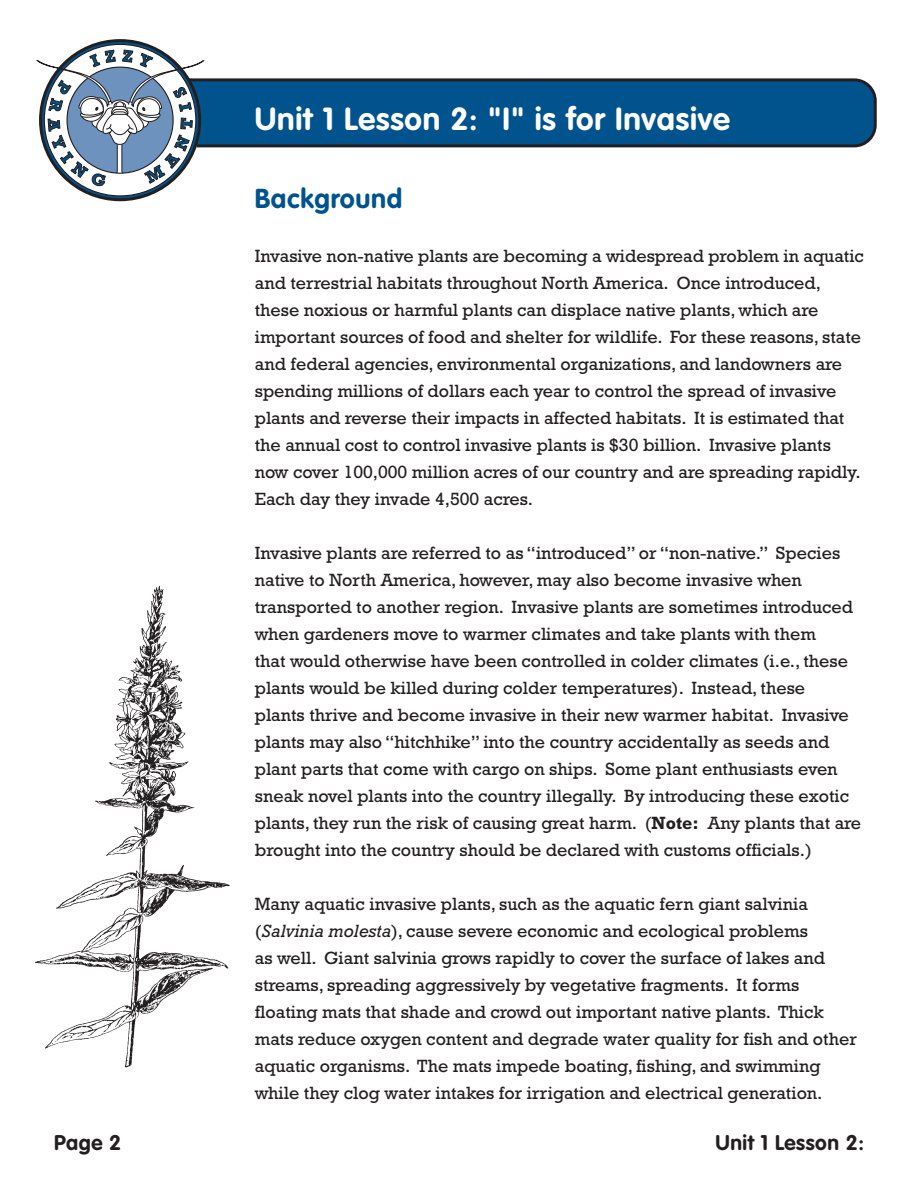
<style>
.page{position:relative;width:918px;height:1188px;background:#fff}
.page>*{position:absolute;margin:0;border:0;box-sizing:border-box;transform-origin:0 0}
.t1{font:700 31.5px "VAG Rounded";letter-spacing:.025em;color:#fff}
.t2{font:700 27px "VAG Rounded";letter-spacing:.025em;color:#00538d}
.t3{font:700 21px "VAG Rounded";letter-spacing:.025em;color:#231f20}
.t4{font:18px/27px "Rockwell";color:#231f20}
.s1{font-weight:700}
.s2{font-style:italic}
</style>
<div class="page">
<svg style="left:205px;top:78px;width:672px;height:70px;background:#085185"></svg>
<svg style="left:36px;top:39px;width:169px;height:163px"></svg>
<img style="left:35px;top:585px;width:195px;height:483px">
<p class="t3" style="left:54px;top:1130px;width:69px">Page 2</p>
<h1 class="t1" style="left:255px;top:101px;width:477px">Unit 1 Lesson 2: "I" is for Invasive</h1>
<h2 class="t2" style="left:255px;top:182px;width:149px">Background</h2>
<p class="t4" style="left:255px;top:242px;width:611px">Invasive non-native plants are becoming a widespread problem in aquatic and terrestrial habitats throughout North America. Once introduced, these noxious or harmful plants can displace native plants, which are important sources of food and shelter for wildlife. For these reasons, state and federal agencies, environmental organizations, and landowners are spending millions of dollars each year to control the spread of invasive plants and reverse their impacts in affected habitats. It is estimated that the annual cost to control invasive plants is $30 billion. Invasive plants now cover 100,000 million acres of our country and are spreading rapidly.<br>Each day they invade 4,500 acres.</p>
<p class="t4" style="left:255px;top:539px;width:608px">Invasive plants are referred to as “introduced” or “non-native.” Species native to North America, however, may also become invasive when transported to another region. Invasive plants are sometimes introduced when gardeners move to warmer climates and take plants with them<br>that would otherwise have been controlled in colder climates (i.e., these plants would be killed during colder temperatures). Instead, these<br>plants thrive and become invasive in their new warmer habitat. Invasive plants may also “hitchhike” into the country accidentally as seeds and plant parts that come with cargo on ships. Some plant enthusiasts even sneak novel plants into the country illegally. By introducing these exotic plants, they run the risk of causing great harm. (<span class="s1">Note:</span> Any plants that are brought into the country should be declared with customs officials.)</p>
<p class="t4" style="left:255px;top:890px;width:604px">Many aquatic invasive plants, such as the aquatic fern giant salvinia (<span class="s2">Salvinia molesta</span>), cause severe economic and ecological problems<br>as well. Giant salvinia grows rapidly to cover the surface of lakes and streams, spreading aggressively by vegetative fragments. It forms floating mats that shade and crowd out important native plants. Thick mats reduce oxygen content and degrade water quality for fish and other aquatic organisms. The mats impede boating, fishing, and swimming while they clog water intakes for irrigation and electrical generation.</p>
<p class="t3" style="left:716px;top:1130px;width:150px">Unit 1 Lesson 2:</p>
</div>
